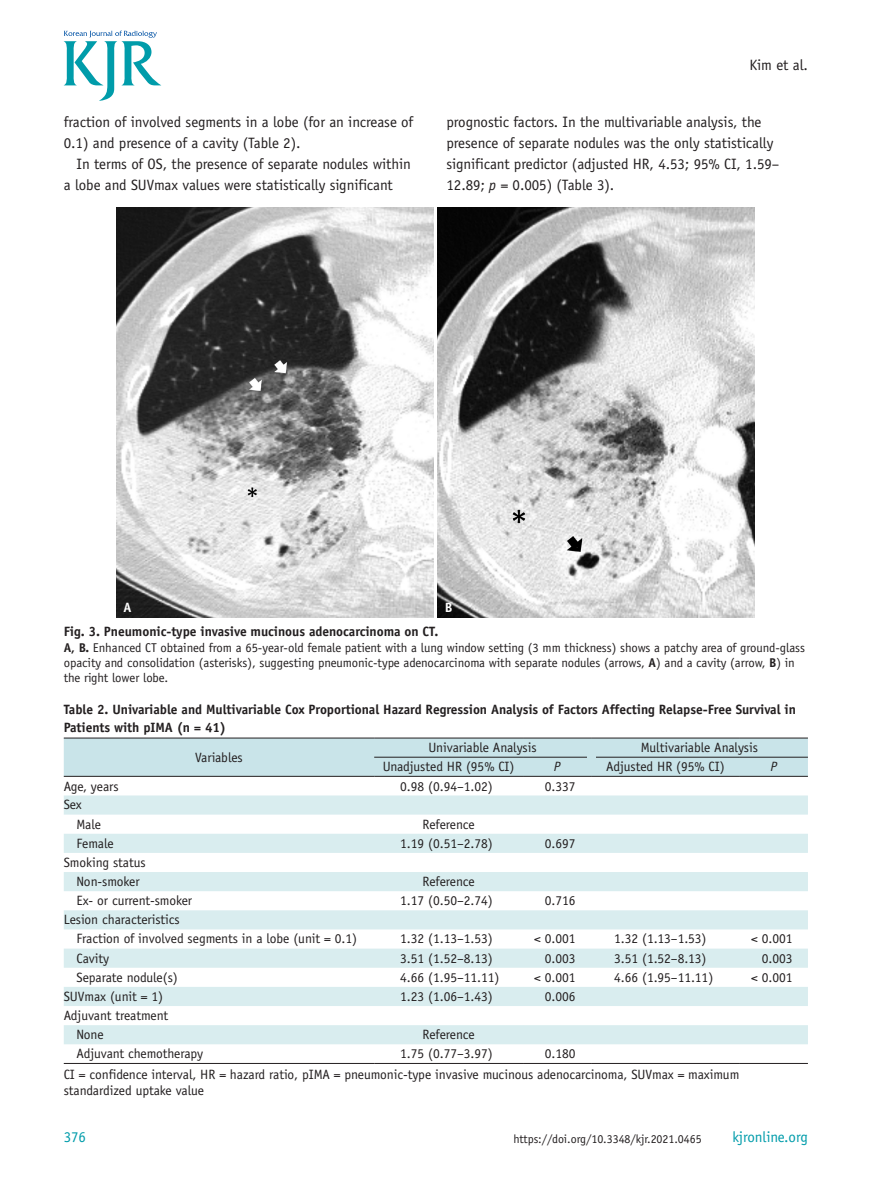
<style>
.page{position:relative;width:893px;height:1191px;background:#fff}
.page>*{position:absolute;margin:0;border:0;box-sizing:border-box;transform-origin:0 0}
.t1{font:15px/21px "Officina Sans Std";letter-spacing:-.005em;color:#231f20}
.t2{font:15px "Officina Sans Std";letter-spacing:-.005em;color:#009caa}
.t3{font:13.5px/19.2px "Officina Sans Std";letter-spacing:-.005em;color:#231f20}
.t4{font:700 13.5px/18px "Officina Sans Std";letter-spacing:-.005em;color:#231f20}
.t5{font:700 13.5px "Officina Sans Std";color:#fff}
.t6{font:italic 13.5px "Officina Sans Std";color:#231f20}
.t7{font:12.75px/15.3px "Officina Sans Std";letter-spacing:-.005em;color:#231f20}
.t8{font:12px "Officina Sans Std";letter-spacing:-.005em;color:#231f20}
.s1{font-style:italic}
.s2{font-weight:700}
</style>
<div class="page">
<svg style="left:64px;top:31px;width:97px;height:70px"></svg>
<img style="left:117px;top:207px;width:317px;height:410px">
<img style="left:438px;top:207px;width:317px;height:410px">
<div style="left:64px;top:738px;width:744px;height:38px;background:#c9e4e9"></div>
<svg style="left:64px;top:795px;width:744px;height:249px;fill:#d9edef"></svg>
<hr style="left:374px;top:757px;width:149px;height:1px;background:#231f20">
<hr style="left:523px;top:757px;width:68px;height:1px;background:#231f20">
<hr style="left:591px;top:757px;width:149px;height:1px;background:#231f20">
<hr style="left:740px;top:757px;width:68px;height:1px;background:#231f20">
<hr style="left:64px;top:1063px;width:310px;height:1px;background:#231f20">
<hr style="left:374px;top:1063px;width:149px;height:1px;background:#231f20">
<hr style="left:523px;top:1063px;width:68px;height:1px;background:#231f20">
<hr style="left:591px;top:1063px;width:149px;height:1px;background:#231f20">
<hr style="left:740px;top:1063px;width:68px;height:1px;background:#231f20">
<hr style="left:64px;top:737px;width:310px;height:1px;background:#231f20">
<hr style="left:64px;top:776px;width:310px;height:1px;background:#231f20">
<hr style="left:374px;top:737px;width:149px;height:1px;background:#231f20">
<hr style="left:523px;top:737px;width:68px;height:1px;background:#231f20">
<hr style="left:591px;top:737px;width:149px;height:1px;background:#231f20">
<hr style="left:740px;top:737px;width:68px;height:1px;background:#231f20">
<hr style="left:374px;top:776px;width:149px;height:1px;background:#231f20">
<hr style="left:523px;top:776px;width:68px;height:1px;background:#231f20">
<hr style="left:591px;top:776px;width:149px;height:1px;background:#231f20">
<hr style="left:740px;top:776px;width:68px;height:1px;background:#231f20">
<div style="left:588px;top:752px;width:8px;height:9px;background:#c9e4e9"></div>
<p class="t1" style="left:64px;top:112px;width:351px">fraction of involved segments in a lobe (for an increase of<br>0.1) and presence of a cavity (Table 2).</p>
<p class="t1" style="left:64px;top:154px;width:349px;text-indent:13px">In terms of OS, the presence of separate nodules within a lobe and SUVmax values were statistically significant</p>
<p class="t1" style="left:749px;top:54px;width:60px">Kim et al.</p>
<p class="t1" style="left:446px;top:112px;width:334px">prognostic factors. In the multivariable analysis, the presence of separate nodules was the only statistically significant predictor (adjusted HR, 4.53; 95% CI, 1.59– 12.89; <span class="s1">p</span> = 0.005) (Table 3).</p>
<p class="t5" style="left:124px;top:599px;width:10px">A</p>
<p class="t5" style="left:445px;top:599px;width:9px">B</p>
<p class="t4" style="left:64px;top:622px;width:376px">Fig. 3. Pneumonic-type invasive mucinous adenocarcinoma on CT.</p>
<p class="t7" style="left:64px;top:640px;width:743px"><span class="s2">A, B.</span> Enhanced CT obtained from a 65-year-old female patient with a lung window setting (3 mm thickness) shows a patchy area of ground-glass opacity and consolidation (asterisks), suggesting pneumonic-type adenocarcinoma with separate nodules (arrows, <span class="s2">A</span>) and a cavity (arrow, <span class="s2">B</span>) in the right lower lobe.</p>
<p class="t4" style="left:64px;top:699px;width:734px">Table 2. Univariable and Multivariable Cox Proportional Hazard Regression Analysis of Factors Affecting Relapse-Free Survival in<br>Patients with pIMA (n = 41)</p>
<p class="t3" style="left:195px;top:747px;width:49px">Variables</p>
<p class="t3" style="left:428px;top:738px;width:110px">Univariable Analysis</p>
<p class="t3" style="left:641px;top:738px;width:119px">Multivariable Analysis</p>
<p class="t3" style="left:383px;top:757px;width:133px">Unadjusted HR (95% CI)</p>
<p class="t6" style="left:554px;top:759px;width:8px">P</p>
<p class="t3" style="left:606px;top:757px;width:120px">Adjusted HR (95% CI)</p>
<p class="t6" style="left:770px;top:759px;width:8px">P</p>
<p class="t3" style="left:64px;top:776px;width:56px">Age, years</p>
<p class="t3" style="left:400px;top:776px;width:94px">0.98 (0.94–1.02)</p>
<p class="t3" style="left:545px;top:776px;width:32px">0.337</p>
<p class="t3" style="left:77px;top:795px;width:26px;text-indent:-13px">Sex<br>Male</p>
<p class="t3" style="left:422px;top:814px;width:54px">Reference</p>
<p class="t3" style="left:77px;top:833px;width:39px">Female</p>
<p class="t3" style="left:400px;top:833px;width:94px">1.19 (0.51–2.78)</p>
<p class="t3" style="left:545px;top:833px;width:32px">0.697</p>
<p class="t3" style="left:64px;top:852px;width:83px;text-align:center">Smoking status<br>Non-smoker</p>
<p class="t3" style="left:422px;top:872px;width:54px">Reference</p>
<p class="t3" style="left:77px;top:891px;width:117px">Ex- or current-smoker</p>
<p class="t3" style="left:400px;top:891px;width:94px">1.17 (0.50–2.74)</p>
<p class="t3" style="left:545px;top:891px;width:32px">0.716</p>
<p class="t3" style="left:77px;top:910px;width:282px;text-indent:-13px">Lesion characteristics<br>Fraction of involved segments in a lobe (unit = 0.1)</p>
<p class="t3" style="left:400px;top:929px;width:94px">1.32 (1.13–1.53)</p>
<p class="t3" style="left:534px;top:929px;width:43px">&lt; 0.001</p>
<p class="t3" style="left:614px;top:929px;width:94px">1.32 (1.13–1.53)</p>
<p class="t3" style="left:751px;top:929px;width:43px">&lt; 0.001</p>
<p class="t3" style="left:77px;top:948px;width:34px">Cavity</p>
<p class="t3" style="left:400px;top:948px;width:94px">3.51 (1.52–8.13)</p>
<p class="t3" style="left:545px;top:948px;width:32px">0.003</p>
<p class="t3" style="left:614px;top:948px;width:94px">3.51 (1.52–8.13)</p>
<p class="t3" style="left:762px;top:948px;width:32px">0.003</p>
<p class="t3" style="left:77px;top:967px;width:103px">Separate nodule(s)</p>
<p class="t3" style="left:400px;top:967px;width:101px">4.66 (1.95–11.11)</p>
<p class="t3" style="left:534px;top:967px;width:43px">&lt; 0.001</p>
<p class="t3" style="left:614px;top:967px;width:101px">4.66 (1.95–11.11)</p>
<p class="t3" style="left:751px;top:967px;width:43px">&lt; 0.001</p>
<p class="t3" style="left:64px;top:986px;width:101px">SUVmax (unit = 1)</p>
<p class="t3" style="left:400px;top:986px;width:94px">1.23 (1.06–1.43)</p>
<p class="t3" style="left:545px;top:986px;width:32px">0.006</p>
<p class="t3" style="left:77px;top:1005px;width:93px;text-indent:-13px">Adjuvant treatment<br>None</p>
<p class="t3" style="left:422px;top:1025px;width:54px">Reference</p>
<p class="t3" style="left:77px;top:1044px;width:128px">Adjuvant chemotherapy</p>
<p class="t3" style="left:400px;top:1044px;width:94px">1.75 (0.77–3.97)</p>
<p class="t3" style="left:64px;top:1043px;width:677px;line-height:20.7px;text-indent:481px">0.180<br>CI = confidence interval, HR = hazard ratio, pIMA = pneumonic-type invasive mucinous adenocarcinoma, SUVmax = maximum</p>
<p class="t3" style="left:64px;top:1080px;width:142px">standardized uptake value</p>
<p class="t2" style="left:64px;top:1128px;width:24px">376</p>
<p class="t8" style="left:513px;top:1132px;width:190px">https://doi.org/10.3348/kjr.2021.0465</p>
<p class="t2" style="left:732px;top:1128px;width:77px">kjronline.org</p>
</div>
